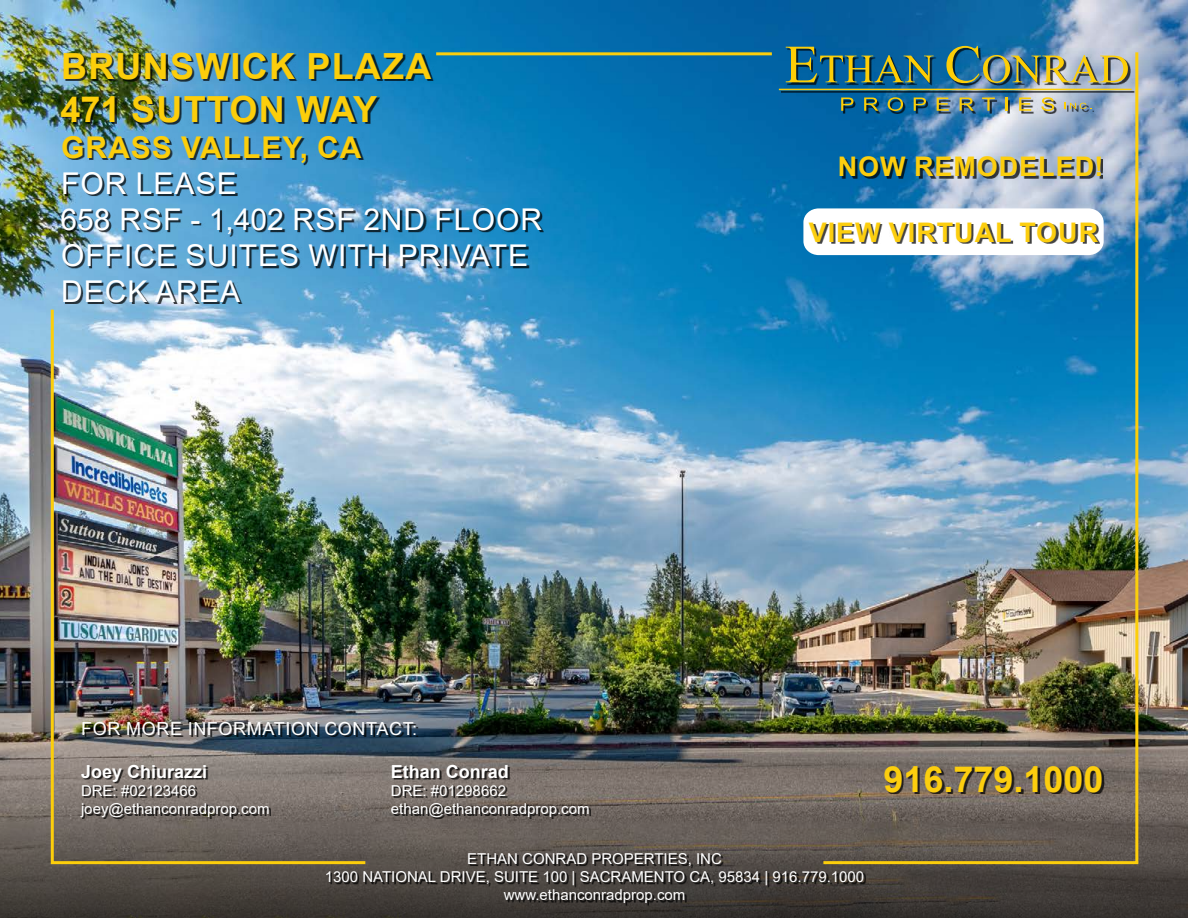
<style>
.page{position:relative;width:1188px;height:918px;background:#fff}
.page>*{position:absolute;margin:0;border:0;box-sizing:border-box;transform-origin:0 0}
.t1{font:700 36px/43.2px "Arial";letter-spacing:.035em;color:#fcce0b}
.t2{font:700 36px "Arial";color:#fcce0e}
.t3{font:30px/36px "Arial";letter-spacing:.035em;color:#fff}
.t4{font:700 30px "Arial";letter-spacing:.035em;color:#fcce0b}
.t5{font:700 27px "Arial";letter-spacing:.035em;color:#fcce0e}
.t6{font:18px "Arial";letter-spacing:.035em;color:#fff}
.t7{font:700 18px "Arial";color:#fff}
.t8{font:15px/18px "Arial";color:#fff}
</style>
<div class="page">
<img style="left:0;top:0;width:1188px;height:716px">
<div style="left:803px;top:208px;width:301px;height:47px;background:#fff;border-radius:15px"></div>
<div style="left:811px;top:224px;width:289px;height:20px;background:#000;opacity:.75"></div>
<svg style="left:0;top:716px;width:1188px;height:202px;background:#55514c"></svg>
<div style="left:328px;top:855px;width:538px;height:50px;background:#000;opacity:.75"></div>
<div style="left:393px;top:767px;width:198px;height:52px;background:#000;opacity:.75"></div>
<div style="left:85px;top:724px;width:333px;height:13px;background:#000;opacity:.75"></div>
<div style="left:63px;top:54px;width:481px;height:250px;background:#000;opacity:.75"></div>
<div style="left:781px;top:48px;width:353px;height:65px;background:#000;opacity:.75"></div>
<svg style="left:786px;top:47px;width:148px;height:36px"></svg>
<svg style="left:946px;top:46px;width:182px;height:3px"></svg>
<hr style="left:779px;top:89px;width:353px;height:1px;background:#fdce07">
<img style="left:820px;top:49px;width:320px;height:817px">
<img style="left:49px;top:307px;width:319px;height:559px">
<hr style="left:436px;top:52px;width:336px;height:3px;background:#fcce0b">
<h1 class="t1" style="left:60px;top:45px;width:372px">BRUNSWICK PLAZA<br>471 SUTTON WAY</h1>
<h2 class="t4" style="left:61px;top:126px;width:302px">GRASS VALLEY, CA</h2>
<h2 class="t3" style="left:60px;top:165px;width:483px">FOR LEASE<br>658 RSF - 1,402 RSF 2ND FLOOR<br>OFFICE SUITES WITH PRIVATE<br>DECK AREA</h2>
<p class="t6" style="left:81px;top:716px;width:337px">FOR MORE INFORMATION CONTACT:</p>
<p class="t7" style="left:81px;top:759px;width:128px">Joey Chiurazzi</p>
<p class="t8" style="left:81px;top:782px;width:190px">DRE: #02123466 joey@ethanconradprop.com</p>
<p class="t7" style="left:391px;top:759px;width:120px">Ethan Conrad</p>
<p class="t8" style="left:391px;top:782px;width:200px">DRE: #01298662 ethan@ethanconradprop.com</p>
<h3 class="t5" style="left:838px;top:148px;width:267px">NOW REMODELED!</h3>
<h3 class="t5" style="left:809px;top:213px;width:291px">VIEW VIRTUAL TOUR</h3>
<h1 class="t2" style="left:883px;top:753px;width:222px">916.779.1000</h1>
<p class="t8" style="left:325px;top:849px;width:541px;text-align:center">ETHAN CONRAD PROPERTIES, INC<br>1300 NATIONAL DRIVE, SUITE 100 | SACRAMENTO CA, 95834 | 916.779.1000 www.ethanconradprop.com</p>
</div>
